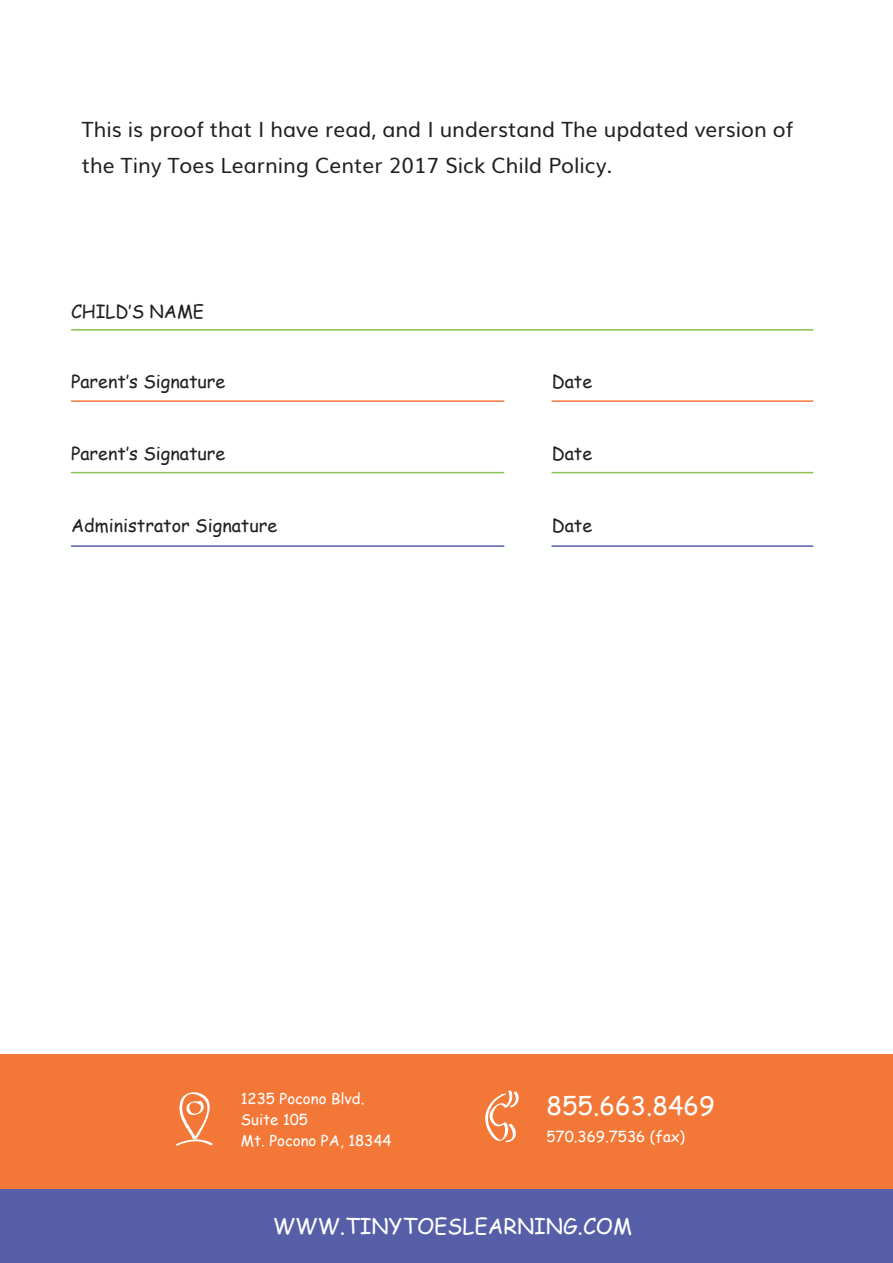
<style>
.page{position:relative;width:893px;height:1263px;background:#fff}
.page>*{position:absolute;margin:0;border:0;box-sizing:border-box;transform-origin:0 0}
.t1{font:25.5px "Comic Sans MS";color:#fff}
.t2{font:21.45px "Comic Sans MS";color:#fff}
.t3{font:21px/36px "Muli";color:#231f20}
.t4{font:18px "Comic Sans MS";color:#231f20}
.t5{font:15px/21px "Comic Sans MS";color:#fff}
</style>
<div class="page">
<div style="left:0;top:1171px;width:893px;height:92px;background:#565ea8"></div>
<div style="left:0;top:1054px;width:893px;height:135px;background:#f37838"></div>
<svg style="left:176px;top:1092px;width:37px;height:54px"></svg>
<svg style="left:485px;top:1090px;width:34px;height:53px"></svg>
<hr style="left:71px;top:400px;width:433px;height:2px;background:#f37838">
<hr style="left:71px;top:472px;width:433px;height:1px;background:#89c250">
<hr style="left:71px;top:545px;width:433px;height:2px;background:#565ea8">
<hr style="left:552px;top:400px;width:261px;height:2px;background:#f37838">
<hr style="left:552px;top:472px;width:261px;height:1px;background:#89c250">
<hr style="left:552px;top:545px;width:261px;height:2px;background:#565ea8">
<hr style="left:71px;top:329px;width:742px;height:2px;background:#89c250">
<p class="t3" style="left:82px;top:110px;width:713px">This is proof that I have read, and I understand The updated version of the Tiny Toes Learning Center 2017 Sick Child Policy.</p>
<p class="t4" style="left:71px;top:298px;width:135px">CHILD‛S NAME</p>
<p class="t4" style="left:71px;top:368px;width:156px">Parent‛s Signature</p>
<p class="t4" style="left:552px;top:368px;width:42px">Date</p>
<p class="t4" style="left:71px;top:440px;width:156px">Parent‛s Signature</p>
<p class="t4" style="left:552px;top:440px;width:42px">Date</p>
<p class="t4" style="left:71px;top:512px;width:208px">Administrator Signature</p>
<p class="t4" style="left:552px;top:512px;width:42px">Date</p>
<p class="t5" style="left:241px;top:1088px;width:152px">1235 Pocono Blvd.<br>Suite 105<br>Mt. Pocono PA, 18344</p>
<p class="t1" style="left:546px;top:1086px;width:170px">855.663.8469</p>
<p class="t5" style="left:546px;top:1125px;width:140px">570.369.7536 (fax)</p>
<p class="t2" style="left:273px;top:1210px;width:361px">WWW.TINYTOESLEARNING.COM</p>
</div>
